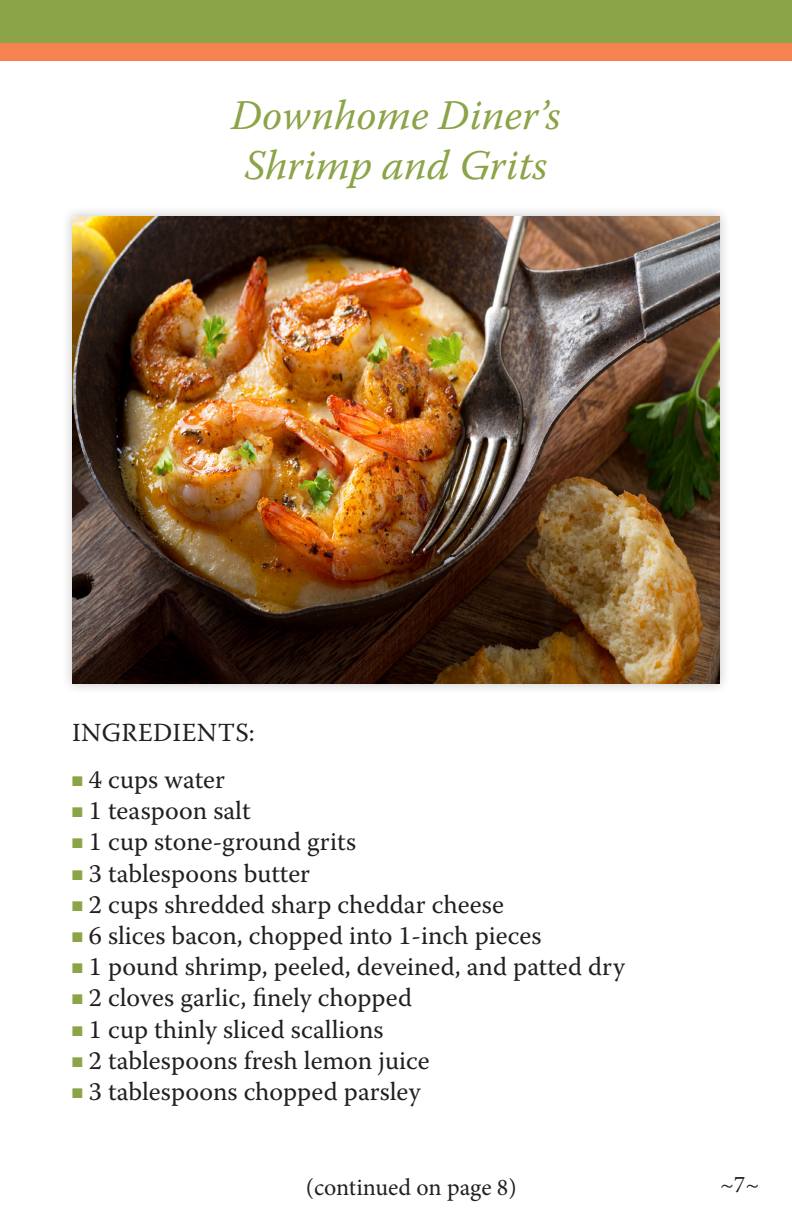
<style>
.page{position:relative;width:792px;height:1224px;background:#fff}
.page>*{position:absolute;margin:0;border:0;box-sizing:border-box;transform-origin:0 0}
.t1{font:italic 42px "Warnock Pro";color:#8aa447}
.t2{font:26px "Warnock Pro";color:#231f20}
.t3{font:24px "Minion Pro";letter-spacing:-.005em;color:#231f20}
.s1{color:#8aa447}
</style>
<div class="page">
<div style="left:0;top:41px;width:792px;height:19px;background:#f58351"></div>
<div style="left:0;top:0;width:792px;height:42px;background:#8aa447"></div>
<div style="left:61px;top:205px;width:670px;height:490px;background:#231f20;opacity:.25"></div>
<img style="left:72px;top:216px;width:648px;height:468px">
<p class="t1" style="left:231px;top:90px;width:331px">Downhome Diner’s</p>
<p class="t1" style="left:244px;top:140px;width:305px">Shrimp and Grits</p>
<p class="t2" style="left:72px;top:717px;width:184px">INGREDIENTS:</p>
<p class="t2" style="left:72px;top:764px;width:154px"><span class="s1">■</span> 4 cups water</p>
<p class="t2" style="left:72px;top:795px;width:180px"><span class="s1">■</span> 1 teaspoon salt</p>
<p class="t2" style="left:72px;top:826px;width:286px"><span class="s1">■</span> 1 cup stone-ground grits</p>
<p class="t2" style="left:72px;top:857px;width:240px"><span class="s1">■</span> 3 tablespoons butter</p>
<p class="t2" style="left:72px;top:889px;width:433px"><span class="s1">■</span> 2 cups shredded sharp cheddar cheese</p>
<p class="t2" style="left:72px;top:920px;width:471px"><span class="s1">■</span> 6 slices bacon, chopped into 1-inch pieces</p>
<p class="t2" style="left:72px;top:951px;width:554px"><span class="s1">■</span> 1 pound shrimp, peeled, deveined, and patted dry</p>
<p class="t2" style="left:72px;top:982px;width:342px"><span class="s1">■</span> 2 cloves garlic, finely chopped</p>
<p class="t2" style="left:72px;top:1013px;width:313px"><span class="s1">■</span> 1 cup thinly sliced scallions</p>
<p class="t2" style="left:72px;top:1045px;width:359px"><span class="s1">■</span> 2 tablespoons fresh lemon juice</p>
<p class="t2" style="left:72px;top:1076px;width:350px"><span class="s1">■</span> 3 tablespoons chopped parsley</p>
<p class="t3" style="left:306px;top:1171px;width:212px">(continued on page 8)</p>
<p class="t3" style="left:720px;top:1169px;width:41px">~7~</p>
</div>
